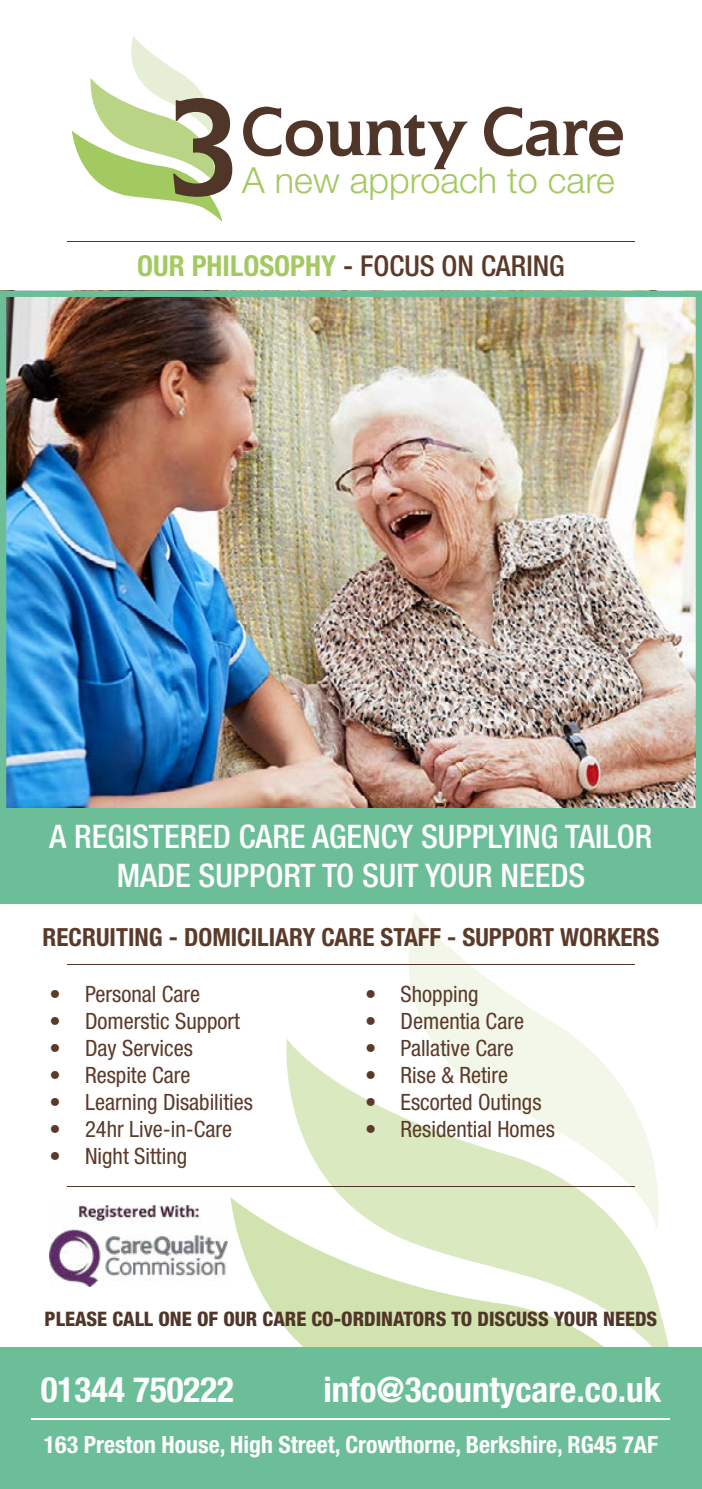
<style>
.page{position:relative;width:702px;height:1489px;background:#fff}
.page>*{position:absolute;margin:0;border:0;box-sizing:border-box;transform-origin:0 0}
.t1{font:500 135px "Elan";color:#503529}
.t2{font:500 67.5px "Elan";letter-spacing:.035em;color:#503529}
.t3{font:300 36px "Helvetica Neue LT Std";color:#a3c961}
.t4{font:700 condensed 35px "Helvetica Neue LT Std";color:#fff}
.t5{font:500 condensed 32.5px/39px "Helvetica Neue LT Std";color:#fff;text-align:center}
.t6{font:500 condensed 28.75px "Helvetica Neue LT Std";color:#5b3a2a}
.t7{font:700 condensed 25px "Helvetica Neue LT Std";color:#5b3a2a}
.t8{font:700 condensed 23.75px "Helvetica Neue LT Std";color:#fff}
.t9{font:condensed 22.5px "Helvetica Neue LT Std";color:#5b3a2a}
.t10{font:800 condensed 20px "Helvetica Neue LT Std";color:#503629}
.s1{font-weight:700;color:#a3c962}
</style>
<div class="page">
<svg style="left:230px;top:1197px;width:42px;height:113px"></svg>
<svg style="left:272px;top:1039px;width:397px;height:307px"></svg>
<svg style="left:376px;top:913px;width:287px;height:317px"></svg>
<img style="left:7px;top:298px;width:688px;height:510px">
<svg style="left:72px;top:36px;width:151px;height:186px"></svg>
<div style="left:0;top:1346px;width:702px;height:142px;background:#6cbe99"></div>
<hr style="left:32px;top:1417px;width:638px;height:2px;background:#fff">
<div style="left:0;top:808px;width:702px;height:96px;background:#6cbe99"></div>
<img style="left:50px;top:1205px;width:178px;height:81px">
<hr style="left:67px;top:963px;width:567px;height:1px;background:#503629">
<hr style="left:67px;top:1186px;width:567px;height:1px;background:#503629">
<hr style="left:67px;top:240px;width:567px;height:1px;background:#503629">
<div style="left:0;top:291px;width:702px;height:611px;border:6px solid #6cbe99"></div>
<hr style="left:701px;top:291px;width:1px;height:613px;background:#6cbe99">
<h1 class="t1" style="left:173px;top:74px;width:63px">3</h1>
<h2 class="t2" style="left:242px;top:95px;width:383px">County Care</h2>
<h3 class="t3" style="left:242px;top:159px;width:374px">A new approach to care</h3>
<p class="t6" style="left:137px;top:249px;width:429px"><span class="s1">OUR PHILOSOPHY</span> - FOCUS ON CARING</p>
<h3 class="t5" style="left:50px;top:816px;width:604px">A REGISTERED CARE AGENCY SUPPLYING TAILOR<br>MADE SUPPORT TO SUIT YOUR NEEDS</h3>
<p class="t7" style="left:43px;top:921px;width:618px">RECRUITING - DOMICILIARY CARE STAFF - SUPPORT WORKERS</p>
<p class="t9" style="left:50px;top:980px;width:152px">• Personal Care</p>
<p class="t9" style="left:50px;top:1007px;width:192px">• Domerstic Support</p>
<p class="t9" style="left:50px;top:1034px;width:145px">• Day Services</p>
<p class="t9" style="left:50px;top:1061px;width:142px">• Respite Care</p>
<p class="t9" style="left:50px;top:1088px;width:205px">• Learning Disabilities</p>
<p class="t9" style="left:50px;top:1115px;width:184px">• 24hr Live-in-Care</p>
<p class="t9" style="left:50px;top:1142px;width:139px">• Night Sitting</p>
<p class="t9" style="left:365px;top:980px;width:115px">• Shopping</p>
<p class="t9" style="left:365px;top:1007px;width:160px">• Dementia Care</p>
<p class="t9" style="left:365px;top:1034px;width:150px">• Pallative Care</p>
<p class="t9" style="left:365px;top:1061px;width:144px">• Rise &amp; Retire</p>
<p class="t9" style="left:365px;top:1088px;width:178px">• Escorted Outings</p>
<p class="t9" style="left:365px;top:1115px;width:191px">• Residential Homes</p>
<p class="t10" style="left:45px;top:1306px;width:614px">PLEASE CALL ONE OF OUR CARE CO-ORDINATORS TO DISCUSS YOUR NEEDS</p>
<h3 class="t4" style="left:41px;top:1368px;width:195px">01344 750222</h3>
<h3 class="t4" style="left:323px;top:1368px;width:339px">info@3countycare.co.uk</h3>
<p class="t8" style="left:44px;top:1429px;width:615px">163 Preston House, High Street, Crowthorne, Berkshire, RG45 7AF</p>
</div>
